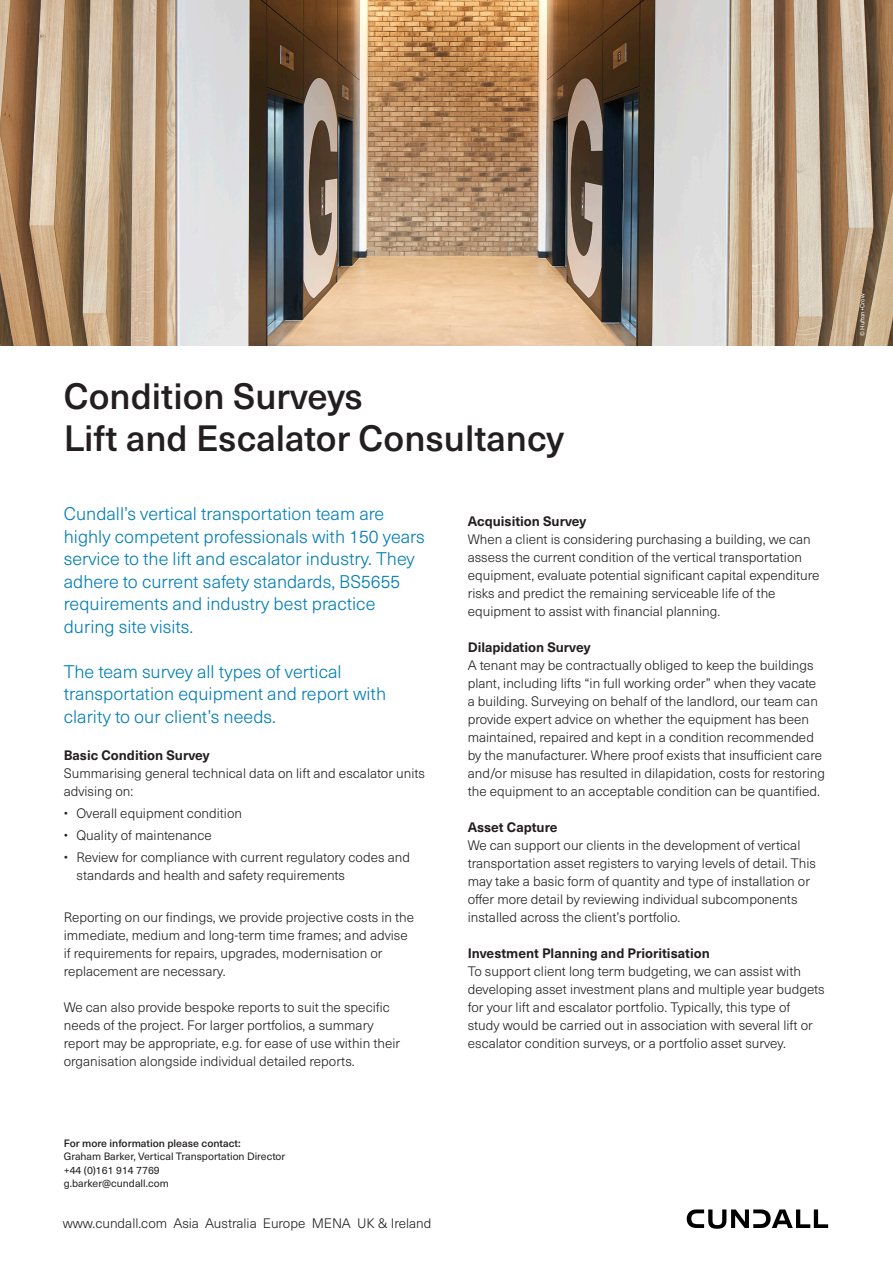
<style>
.page{position:relative;width:893px;height:1263px;background:#fff}
.page>*{position:absolute;margin:0;border:0;box-sizing:border-box;transform-origin:0 0}
.Heading{font:500 36px "Neue Haas Unica Pro";color:#231f20}
.Sub_body_light_12pt{font:300 18px/22.5px "Neue Haas Unica Pro";color:#007db5}
.Body_light_9{font:300 13.5px/18px "Neue Haas Unica Pro";color:#231f20}
.t1{font:10.5px/13.5px "Neue Haas Unica Pro";color:#231f20}
.t2{font:500 10.5px "Neue Haas Unica Pro";color:#231f20}
.Body_light_9-2{font:6px "Neue Haas Unica Pro";color:#fff}
.s1{font-weight:700}
</style>
<div class="page">
<svg style="left:687px;top:1209px;width:141px;height:20px"></svg>
<img style="left:0;top:0;width:893px;height:346px">
<p class="Heading" style="left:64px;top:375px;width:301px">Condition Surveys</p>
<p class="Heading" style="left:64px;top:417px;width:502px">Lift and Escalator Consultancy</p>
<p class="Sub_body_light_12pt" style="left:64px;top:503px;width:362px">Cundall’s vertical transportation team are highly competent professionals with 150 years service to the lift and escalator industry. They adhere to current safety standards, BS5655 requirements and industry best practice during site visits.</p>
<p class="Sub_body_light_12pt" style="left:64px;top:660px;width:324px">The team survey all types of vertical transportation equipment and report with clarity to our client’s needs.</p>
<p class="Body_light_9" style="left:64px;top:746px;width:363px"><span class="s1">Basic Condition Survey<br></span>Summarising general technical data on lift and escalator units advising on:</p>
<p class="Body_light_9" style="left:64px;top:804px;width:180px">• Overall equipment condition</p>
<p class="Body_light_9" style="left:64px;top:827px;width:150px">• Quality of maintenance</p>
<p class="Body_light_9" style="left:77px;top:849px;width:335px;text-indent:-13px">• Review for compliance with current regulatory codes and standards and health and safety requirements</p>
<p class="Body_light_9" style="left:64px;top:908px;width:352px">Reporting on our findings, we provide projective costs in the immediate, medium and long-term time frames; and advise if requirements for repairs, upgrades, modernisation or replacement are necessary.</p>
<p class="Body_light_9" style="left:64px;top:998px;width:338px">We can also provide bespoke reports to suit the specific needs of the project. For larger portfolios, a summary report may be appropriate, e.g. for ease of use within their organisation alongside individual detailed reports.</p>
<p class="t2" style="left:64px;top:1136px;width:178px">For more information please contact:</p>
<p class="t1" style="left:64px;top:1150px;width:223px">Graham Barker, Vertical Transportation Director +44 (0)161 914 7769<br>g.barker@cundall.com</p>
<p class="Body_light_9" style="left:63px;top:1214px;width:370px">www.cundall.com Asia Australia Europe MENA UK &amp; Ireland</p>
<p class="Body_light_9" style="left:468px;top:512px;width:353px"><span class="s1">Acquisition Survey<br></span>When a client is considering purchasing a building, we can assess the current condition of the vertical transportation equipment, evaluate potential significant capital expenditure risks and predict the remaining serviceable life of the equipment to assist with financial planning.</p>
<p class="Body_light_9" style="left:468px;top:638px;width:359px"><span class="s1">Dilapidation Survey<br></span>A tenant may be contractually obliged to keep the buildings plant, including lifts “in full working order” when they vacate a building. Surveying on behalf of the landlord, our team can provide expert advice on whether the equipment has been maintained, repaired and kept in a condition recommended by the manufacturer. Where proof exists that insufficient care and/or misuse has resulted in dilapidation, costs for restoring the equipment to an acceptable condition can be quantified.</p>
<p class="Body_light_9" style="left:468px;top:818px;width:350px"><span class="s1">Asset Capture<br></span>We can support our clients in the development of vertical transportation asset registers to varying levels of detail. This may take a basic form of quantity and type of installation or offer more detail by reviewing individual subcomponents installed across the client’s portfolio.</p>
<p class="Body_light_9" style="left:468px;top:944px;width:358px"><span class="s1">Investment Planning and Prioritisation<br></span>To support client long term budgeting, we can assist with developing asset investment plans and multiple year budgets for your lift and escalator portfolio. Typically, this type of study would be carried out in association with several lift or escalator condition surveys, or a portfolio asset survey.</p>
<p class="Body_light_9-2" style="left:859px;top:336px;width:44px;rotate:-90deg">© Hufton+Crow</p>
</div>
